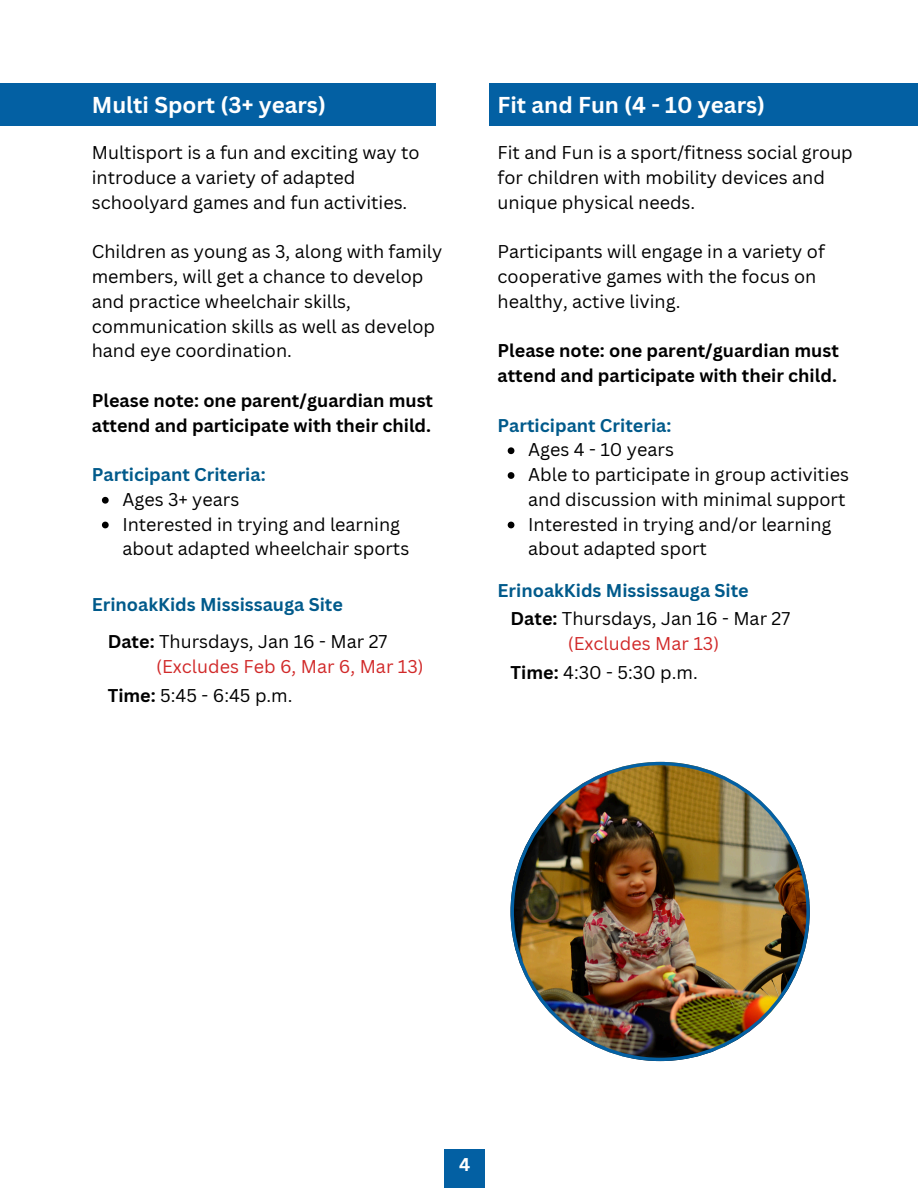
<style>
.page{position:relative;width:918px;height:1188px;background:#fff}
.page>*{position:absolute;margin:0;border:0;box-sizing:border-box;transform-origin:0 0}
.t1{font:700 22.35px "Canva Sans";color:#fff}
.t2{font:18px/24.8px "Canva Sans";color:#000}
.t3{font:700 18px/24.8px "Canva Sans";color:#000}
.t4{font:700 18px "Canva Sans";color:#005a8b}
.t5{font:18px "Canva Sans";color:#d12929}
.t6{font:700 18px "Canva Sans";color:#fff}
.s1{font-weight:700}
</style>
<div class="page">
<img style="left:511px;top:762px;width:299px;height:299px">
<svg style="left:102px;top:497px;width:7px;height:7px"></svg>
<svg style="left:102px;top:522px;width:7px;height:6px"></svg>
<div style="left:0;top:84px;width:435px;height:42px;background:#0360a3"></div>
<svg style="left:508px;top:447px;width:6px;height:7px"></svg>
<svg style="left:508px;top:472px;width:6px;height:7px"></svg>
<svg style="left:508px;top:522px;width:6px;height:6px"></svg>
<div style="left:489px;top:84px;width:429px;height:42px;background:#0360a3"></div>
<div style="left:445px;top:1150px;width:40px;height:38px;background:#0360a3"></div>
<h2 class="t1" style="left:92px;top:89px;width:236px">Multi Sport (3+ years)</h2>
<p class="t2" style="left:92px;top:140px;width:329px">Multisport is a fun and exciting way to introduce a variety of adapted schoolyard games and fun activities.</p>
<p class="t2" style="left:92px;top:239px;width:352px">Children as young as 3, along with family members, will get a chance to develop and practice wheelchair skills, communication skills as well as develop hand eye coordination.</p>
<h2 class="t3" style="left:92px;top:388px;width:343px">Please note: one parent/guardian must attend and participate with their child.</h2>
<h2 class="t4" style="left:92px;top:462px;width:175px">Participant Criteria:</h2>
<p class="t2" style="left:122px;top:487px;width:118px">Ages 3+ years</p>
<p class="t2" style="left:122px;top:511px;width:288px">Interested in trying and learning about adapted wheelchair sports</p>
<p class="t4" style="left:92px;top:592px;width:253px">ErinoakKids Mississauga Site</p>
<p class="t2" style="left:108px;top:629px;width:281px"><span class="s1">Date:</span> Thursdays, Jan 16 - Mar 27</p>
<p class="t5" style="left:156px;top:654px;width:269px">(Excludes Feb 6, Mar 6, Mar 13)</p>
<p class="t2" style="left:108px;top:683px;width:186px"><span class="s1">Time:</span> 5:45 - 6:45 p.m.</p>
<p class="t1" style="left:498px;top:89px;width:269px">Fit and Fun (4 - 10 years)</p>
<h1 class="t2" style="left:498px;top:140px;width:357px">Fit and Fun is a sport/fitness social group for children with mobility devices and unique physical needs.</h1>
<p class="t2" style="left:498px;top:239px;width:329px">Participants will engage in a variety of cooperative games with the focus on healthy, active living.</p>
<p class="t3" style="left:498px;top:338px;width:343px">Please note: one parent/guardian must attend and participate with their child.</p>
<h2 class="t4" style="left:498px;top:412px;width:175px">Participant Criteria:</h2>
<h2 class="t2" style="left:528px;top:437px;width:147px">Ages 4 - 10 years</h2>
<p class="t2" style="left:528px;top:462px;width:322px">Able to participate in group activities and discussion with minimal support</p>
<p class="t2" style="left:528px;top:511px;width:305px">Interested in trying and/or learning about adapted sport</p>
<p class="t4" style="left:498px;top:577px;width:253px">ErinoakKids Mississauga Site</p>
<p class="t2" style="left:511px;top:606px;width:281px"><span class="s1">Date:</span> Thursdays, Jan 16 - Mar 27</p>
<h2 class="t5" style="left:568px;top:631px;width:153px">(Excludes Mar 13)</h2>
<p class="t2" style="left:511px;top:660px;width:189px"><span class="s1">Time:</span> 4:30 - 5:30 p.m.</p>
<p class="t6" style="left:459px;top:1151px;width:13px">4</p>
</div>
